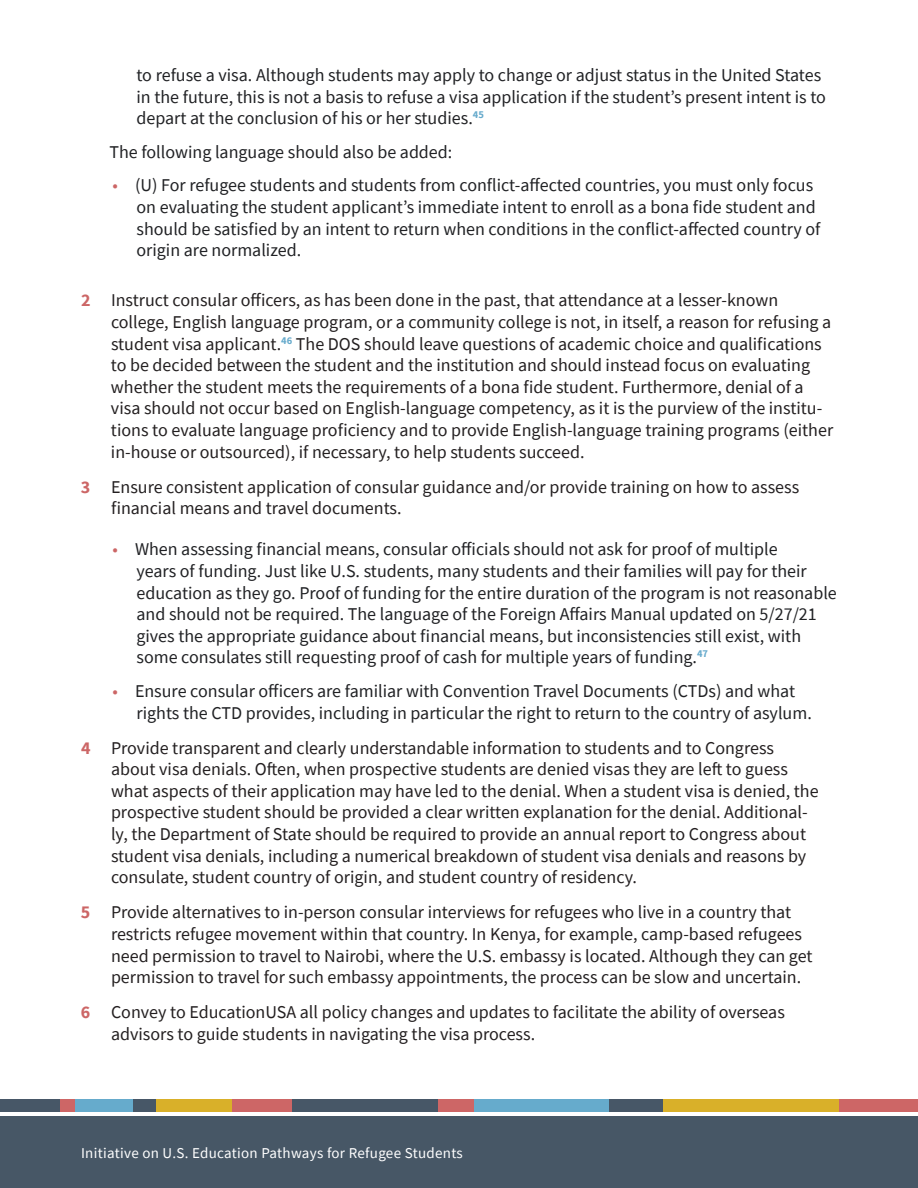
<style>
.page{position:relative;width:918px;height:1188px;background:#fff}
.page>*{position:absolute;margin:0;border:0;box-sizing:border-box;transform-origin:0 0}
.t1{font:18px/21.6px "Source Sans Pro";color:#231f20}
.t2{font:18px/21.6px "Source Sans Pro";color:#202124}
.t3{font:15px "Source Sans Pro";letter-spacing:.02em;color:#fff}
.s1{color:#c66}
.s2{font-weight:700;color:#c66}
</style>
<div class="page">
<div style="left:0;top:1117px;width:918px;height:71px;background:#475766"></div>
<div style="left:0;top:1099px;width:61px;height:12px;background:#475767"></div>
<div style="left:133px;top:1099px;width:23px;height:12px;background:#475767"></div>
<div style="left:292px;top:1099px;width:146px;height:12px;background:#475767"></div>
<div style="left:156px;top:1099px;width:76px;height:12px;background:#d9b029"></div>
<div style="left:232px;top:1099px;width:60px;height:12px;background:#cd6666"></div>
<div style="left:438px;top:1099px;width:36px;height:12px;background:#cd6666"></div>
<div style="left:474px;top:1099px;width:135px;height:12px;background:#66abcc"></div>
<div style="left:609px;top:1099px;width:54px;height:12px;background:#475767"></div>
<div style="left:663px;top:1099px;width:177px;height:12px;background:#d9b029"></div>
<div style="left:840px;top:1099px;width:78px;height:12px;background:#cd6666"></div>
<div style="left:61px;top:1099px;width:15px;height:12px;background:#cd6666"></div>
<div style="left:76px;top:1099px;width:57px;height:12px;background:#66abcc"></div>
<p class="t2" style="left:136px;top:64px;width:691px">to refuse a visa. Although students may apply to change or adjust status in the United States in the future, this is not a basis to refuse a visa application if the student’s present intent is to depart at the conclusion of his or her studies.<sup>45</sup></p>
<p class="t2" style="left:110px;top:141px;width:344px">The following language should also be added:</p>
<p class="t2" style="left:136px;top:175px;width:686px;text-indent:-24px"><span class="s1">•</span> (U) For refugee students and students from conflict-affected countries, you must only focus on evaluating the student applicant’s immediate intent to enroll as a bona fide student and should be satisfied by an intent to return when conditions in the conflict-affected country of origin are normalized.</p>
<p class="t1" style="left:111px;top:289px;width:724px;text-indent:-30px"><span class="s2">2</span> Instruct consular officers, as has been done in the past, that attendance at a lesser-known college, English language program, or a community college is not, in itself, a reason for refusing a student visa applicant.<sup>46</sup> The DOS should leave questions of academic choice and qualifications to be decided between the student and the institution and should instead focus on evaluating whether the student meets the requirements of a bona fide student. Furthermore, denial of a visa should not occur based on English-language competency, as it is the purview of the institu&shy;tions to evaluate language proficiency and to provide English-language training programs (either in-house or outsourced), if necessary, to help students succeed.</p>
<p class="t1" style="left:111px;top:476px;width:690px;text-indent:-30px"><span class="s2">3</span> Ensure consistent application of consular guidance and/or provide training on how to assess financial means and travel documents.</p>
<p class="t2" style="left:136px;top:538px;width:702px;text-indent:-24px"><span class="s1">•</span> When assessing financial means, consular officials should not ask for proof of multiple<br>years of funding. Just like U.S. students, many students and their families will pay for their education as they go. Proof of funding for the entire duration of the program is not reasonable and should not be required. The language of the Foreign Affairs Manual updated on 5/27/21 gives the appropriate guidance about financial means, but inconsistencies still exist, with some consulates still requesting proof of cash for multiple years of funding.<sup>47</sup></p>
<p class="t2" style="left:136px;top:680px;width:677px;text-indent:-24px"><span class="s1">•</span> Ensure consular officers are familiar with Convention Travel Documents (CTDs) and what rights the CTD provides, including in particular the right to return to the country of asylum.</p>
<p class="t1" style="left:111px;top:737px;width:709px;text-indent:-30px"><span class="s2">4</span> Provide transparent and clearly understandable information to students and to Congress about visa denials. Often, when prospective students are denied visas they are left to guess what aspects of their application may have led to the denial. When a student visa is denied, the prospective student should be provided a clear written explanation for the denial. Additional&shy;ly, the Department of State should be required to provide an annual report to Congress about student visa denials, including a numerical breakdown of student visa denials and reasons by consulate, student country of origin, and student country of residency.</p>
<p class="t1" style="left:111px;top:901px;width:703px;text-indent:-30px"><span class="s2">5</span> Provide alternatives to in-person consular interviews for refugees who live in a country that restricts refugee movement within that country. In Kenya, for example, camp-based refugees need permission to travel to Nairobi, where the U.S. embassy is located. Although they can get permission to travel for such embassy appointments, the process can be slow and uncertain.</p>
<p class="t1" style="left:111px;top:1001px;width:675px;text-indent:-30px"><span class="s2">6</span> Convey to EducationUSA all policy changes and updates to facilitate the ability of overseas advisors to guide students in navigating the visa process.</p>
<p class="t3" style="left:81px;top:1143px;width:383px">Initiative on U.S. Education Pathways for Refugee Students</p>
</div>
